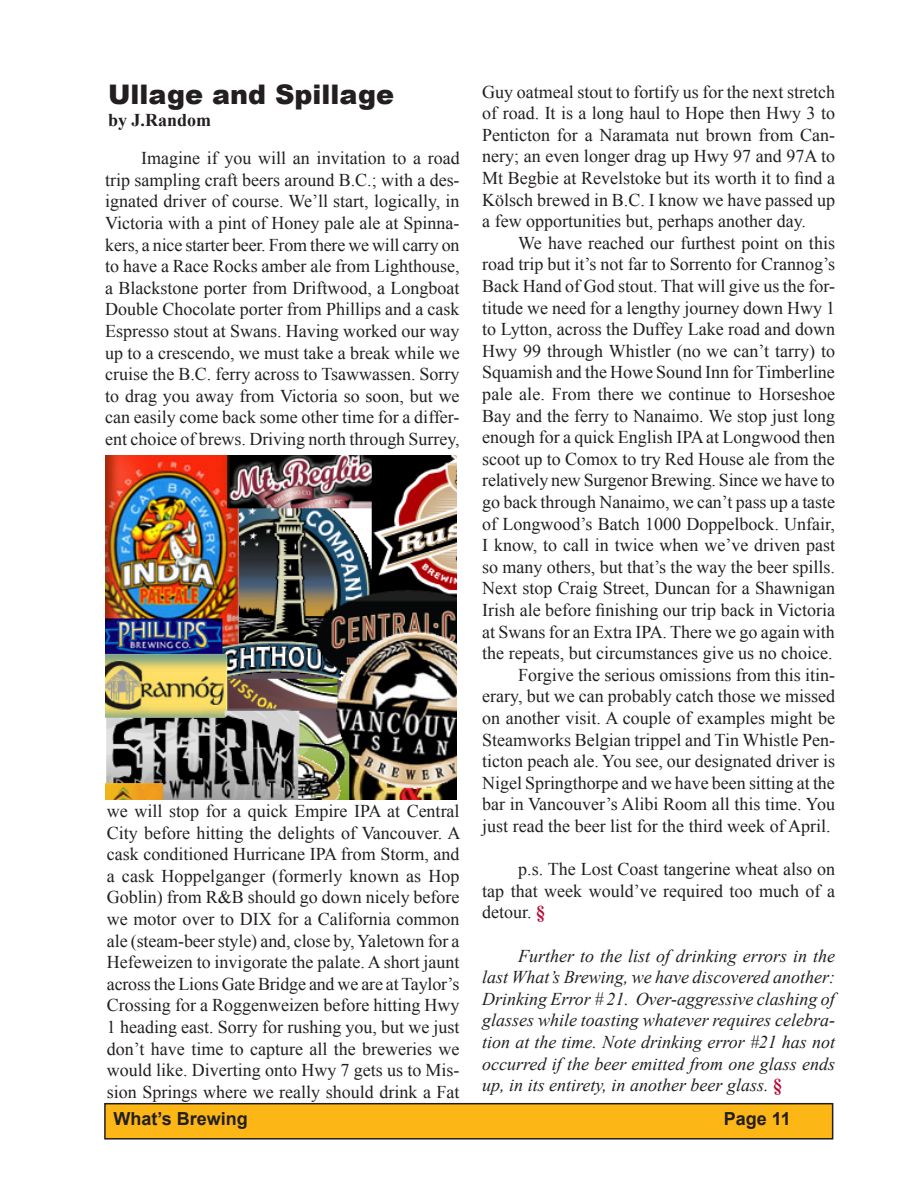
<style>
.page{position:relative;width:918px;height:1188px;background:#fff}
.page>*{position:absolute;margin:0;border:0;box-sizing:border-box;transform-origin:0 0}
.t1{font:900 27px "Arial";color:#231f20}
.Body_text{font:18px/21.6px "Times New Roman";color:#231f20;text-align:justify}
.Body_text-2{font:italic 18px/21.6px "Times New Roman";color:#231f20;text-align:justify}
.t2{font:700 18px "Arial";color:#231f20}
.byline{font:700 18px "Times New Roman";color:#231f20}
.s1{font-weight:700;color:#ba0934}
.s2{font-weight:700;font-style:normal;color:#ba0934}
</style>
<div class="page">
<div style="left:105px;top:1104px;width:728px;height:35px;background:#fcb615"></div>
<div style="left:104px;top:1103px;width:729px;height:37px;border:2px solid #231f20"></div>
<img style="left:106px;top:456px;width:350px;height:343px">
<p class="t1" style="left:108px;top:75px;width:287px">Ullage and Spillage</p>
<p class="byline" style="left:108px;top:107px;width:105px">by J.Random</p>
<p class="Body_text" style="left:105px;top:147px;width:356px;text-indent:36px">Imagine if you will an invitation to a road trip sampling craft beers around B.C.; with a des&shy;ignated driver of course. We’ll start, logically, in Victoria with a pint of Honey pale ale at Spinna&shy;kers, a nice starter beer. From there we will carry on to have a Race Rocks amber ale from Lighthouse, a Blackstone porter from Driftwood, a Longboat Double Chocolate porter from Phillips and a cask Espresso stout at Swans. Having worked our way up to a crescendo, we must take a break while we cruise the B.C. ferry across to Tsawwassen. Sorry to drag you away from Victoria so soon, but we can easily come back some other time for a differ&shy;ent choice of brews. Driving north through Surrey,</p>
<p class="Body_text" style="left:107px;top:800px;width:355px">we will stop for a quick Empire IPA at Central City before hitting the delights of Vancouver. A cask conditioned Hurricane IPA from Storm, and a cask Hoppelganger (formerly known as Hop Goblin) from R&amp;B should go down nicely before we motor over to DIX for a California common ale (steam-beer style) and, close by, Yaletown for a Hefeweizen to invigorate the palate. A short jaunt across the Lions Gate Bridge and we are at Taylor’s Crossing for a Roggenweizen before hitting Hwy 1 heading east. Sorry for rushing you, but we just don’t have time to capture all the breweries we would like. Diverting onto Hwy 7 gets us to Mis&shy;sion Springs where we really should drink a Fat</p>
<p class="Body_text" style="left:482px;top:80px;width:354px">Guy oatmeal stout to fortify us for the next stretch of road. It is a long haul to Hope then Hwy 3 to Penticton for a Naramata nut brown from Can&shy;nery; an even longer drag up Hwy 97 and 97A to Mt Begbie at Revelstoke but its worth it to find a Kölsch brewed in B.C. I know we have passed up a few opportunities but, perhaps another day.</p>
<p class="Body_text" style="left:482px;top:232px;width:354px;text-indent:36px">We have reached our furthest point on this road trip but it’s not far to Sorrento for Crannog’s Back Hand of God stout. That will give us the for&shy;titude we need for a lengthy journey down Hwy 1 to Lytton, across the Duffey Lake road and down Hwy 99 through Whistler (no we can’t tarry) to Squamish and the Howe Sound Inn for Timberline pale ale. From there we continue to Horseshoe Bay and the ferry to Nanaimo. We stop just long enough for a quick English IPA at Longwood then scoot up to Comox to try Red House ale from the relatively new Surgenor Brewing. Since we have to go back through Nanaimo, we can’t pass up a taste of Longwood’s Batch 1000 Doppelbock. Unfair, I know, to call in twice when we’ve driven past so many others, but that’s the way the beer spills.<br>Next stop Craig Street, Duncan for a Shawnigan Irish ale before finishing our trip back in Victoria at Swans for an Extra IPA. There we go again with the repeats, but circumstances give us no choice.</p>
<p class="Body_text" style="left:482px;top:664px;width:354px;text-indent:36px">Forgive the serious omissions from this itin&shy;erary, but we can probably catch those we missed on another visit. A couple of examples might be Steamworks Belgian trippel and Tin Whistle Pen&shy;ticton peach ale. You see, our designated driver is Nigel Springthorpe and we have been sitting at the bar in Vancouver’s Alibi Room all this time. You just read the beer list for the third week of April.</p>
<p class="Body_text" style="left:482px;top:858px;width:354px;text-indent:36px">p.s. The Lost Coast tangerine wheat also on tap that week would’ve required too much of a detour. <span class="s1">§</span></p>
<p class="Body_text-2" style="left:482px;top:944px;width:354px;text-indent:36px">Further to the list of drinking errors in the last What’s Brewing, we have discovered another:<br>Drinking Error # 21. Over-aggressive clashing of glasses while toasting whatever requires celebra&shy;tion at the time. Note drinking error #21 has not occurred if the beer emitted from one glass ends up, in its entirety, in another beer glass. <span class="s2">§</span></p>
<p class="t2" style="left:114px;top:1107px;width:136px">What’s Brewing</p>
<p class="t2" style="left:724px;top:1107px;width:69px">Page 11</p>
</div>
